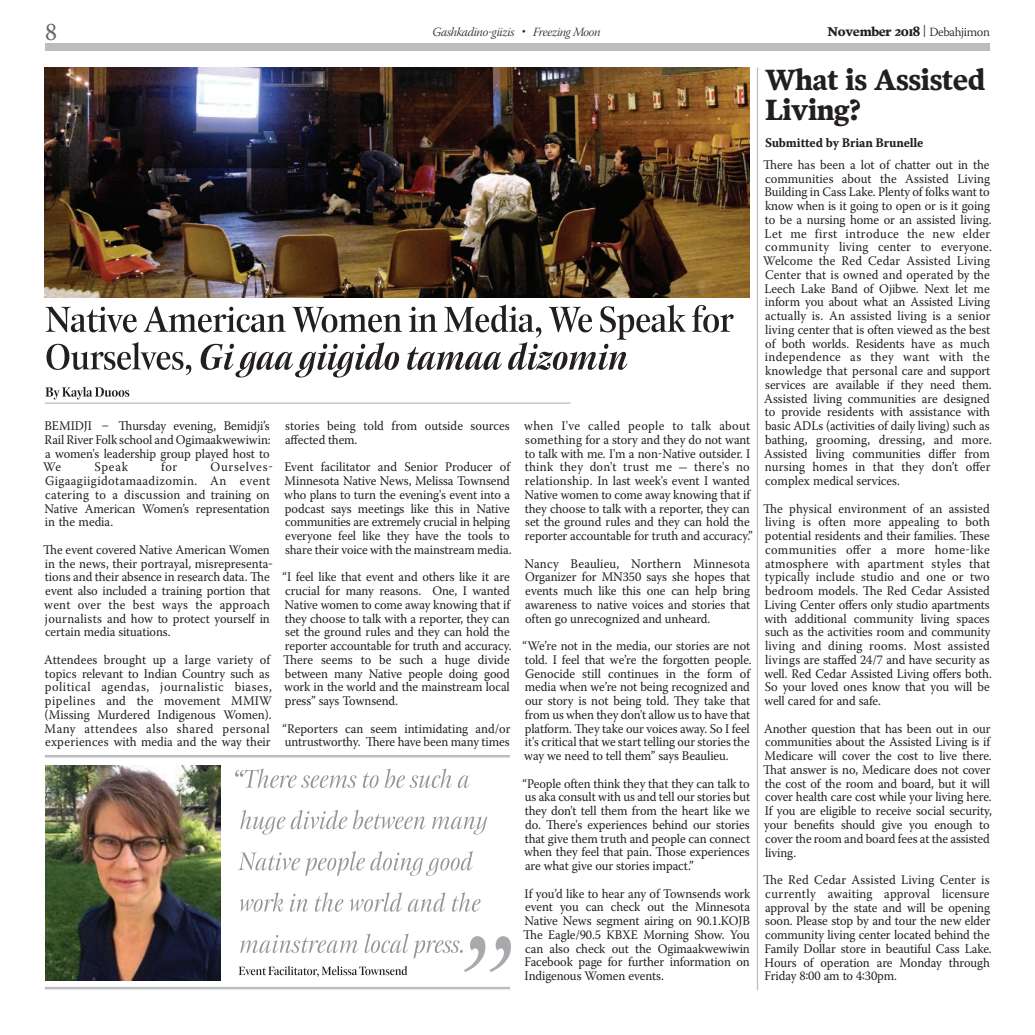
<style>
.page{position:relative;width:1035px;height:1035px;background:#fff}
.page>*{position:absolute;margin:0;border:0;box-sizing:border-box;transform-origin:0 0}
.t1{font:italic 142.5px "New Esprit ITC Disp Pro";color:#a8a9ad}
.t2{font:700 28.75px/30px "Poynter Text";letter-spacing:-.015em;color:#231f20;scale:.95 1}
.t3{font:25px "Warnock Pro";color:#636366;scale:.95 1}
.t4{font:13.12px/13.8px "Warnock Pro";letter-spacing:-.01em;color:#231f20;scale:.95 1}
.t5{font:13.12px/13.8px "Warnock Pro";letter-spacing:.01em;color:#231f20;scale:.95 1}
.t6{font:13.12px/13.8px "Warnock Pro";letter-spacing:.02em;color:#231f20;scale:.95 1}
.t7{font:13.12px "Warnock Pro Bold Capt";letter-spacing:-.015em;color:#231f20;scale:.95 1}
.t8{font:12.5px "Warnock Pro Light It Subh";letter-spacing:-.025em;color:#231f20}
.t9{font:700 12.5px "Poynter Text";letter-spacing:-.025em;color:#231f20}
.s1{font-family:"Warnock Pro";font-weight:300}
</style>
<div class="page">
<div style="left:45px;top:43px;width:945px;height:8px;background:#bcbdc0"></div>
<img style="left:45px;top:765px;width:175px;height:215px">
<svg style="left:46px;top:304px;width:688px;height:73px"></svg>
<svg style="left:240px;top:933px;width:223px;height:25px"></svg>
<svg style="left:239px;top:892px;width:242px;height:20px"></svg>
<svg style="left:238px;top:851px;width:235px;height:25px"></svg>
<svg style="left:240px;top:810px;width:247px;height:25px"></svg>
<svg style="left:235px;top:768px;width:234px;height:20px"></svg>
<svg style="left:45px;top:387px;width:84px;height:12px"></svg>
<svg style="left:239px;top:966px;width:168px;height:11px"></svg>
<hr style="left:45px;top:755px;width:465px;height:3px;background:#bcbdc0">
<hr style="left:45px;top:987px;width:465px;height:2px;background:#bcbdc0">
<img style="left:45px;top:68px;width:705px;height:229px">
<hr style="left:45px;top:403px;width:525px;height:1px;background:#bcbdc0">
<hr style="left:757px;top:68px;width:1px;height:921px;background:#bcbdc0">
<h3 class="t3" style="left:45px;top:17px;width:14px">8</h3>
<p class="t8" style="left:433px;top:25px;width:170px">Gashkadino-giizis • Freezing Moon</p>
<p class="t9" style="left:828px;top:26px;width:164px">November 2018 <span class="s1">| Debahjimon</span></p>
<p class="t4" style="left:43px;top:419px;width:241px;text-align:justify">BEMIDJI – Thursday evening, Bemidji’s Rail River Folk school and Ogimaakwewiwin: a women's leadership group played host to We</p>
<p class="t6" style="left:45px;top:460px;width:242px;text-indent:166px">Ourselves-<br>Gigaagiigidotamaadizomin. An event catering to a discussion and training on<br>Native American Women’s representation in the media.</p>
<p class="t4" style="left:43px;top:542px;width:243px">The event covered Native American Women in the news, their portrayal, misrepresenta&shy;tions and their absence in research data. The event also included a training portion that went over the best ways the approach journalists and how to protect yourself in certain media situations.</p>
<p class="t5" style="left:44px;top:652px;width:241px">Attendees brought up a large variety of topics relevant to Indian Country such as political agendas, journalistic biases, pipelines and the movement MMIW (Missing Murdered Indigenous Women).<br>Many attendees also shared personal experiences with media and the way their</p>
<p class="t4" style="left:94px;top:460px;width:37px">Speak</p>
<p class="t4" style="left:161px;top:460px;width:19px">for</p>
<p class="t4" style="left:285px;top:419px;width:238px">stories being told from outside sources affected them.</p>
<p class="t4" style="left:284px;top:460px;width:241px">Event facilitator and Senior Producer of Minnesota Native News, Melissa Townsend who plans to turn the evening's event into a podcast says meetings like this in Native communities are extremely crucial in helping everyone feel like they have the tools to share their voice with the mainstream media.</p>
<p class="t4" style="left:283px;top:570px;width:243px">“I feel like that event and others like it are crucial for many reasons. One, I wanted Native women to come away knowing that if they choose to talk with a reporter, they can set the ground rules and they can hold the reporter accountable for truth and accuracy.<br>There seems to be such a huge divide between many Native people doing good work in the world and the mainstream local press” says Townsend.</p>
<p class="t4" style="left:283px;top:721px;width:241px">“Reporters can seem intimidating and/or untrustworthy. There have been many times</p>
<h1 class="t1" style="left:452px;top:891px;width:57px">”</h1>
<p class="t4" style="left:524px;top:419px;width:242px">when I've called people to talk about something for a story and they do not want to talk with me. I'm a non-Native outsider. I think they don't trust me - there's no relationship. In last week's event I wanted Native women to come away knowing that if they choose to talk with a reporter, they can set the ground rules and they can hold the reporter accountable for truth and accuracy.”</p>
<p class="t4" style="left:525px;top:556px;width:239px;text-align:justify">Nancy Beaulieu, Northern Minnesota Organizer for MN350 says she hopes that events much like this one can help bring awareness to native voices and stories that often go unrecognized and unheard.</p>
<p class="t4" style="left:523px;top:639px;width:243px">“We’re not in the media, our stories are not told. I feel that we’re the forgotten people.<br>Genocide still continues in the form of media when we’re not being recognized and our story is not being told. They take that from us when they don't allow us to have that platform. They take our voices away. So I feel it's critical that we start telling our stories the way we need to tell them” says Beaulieu.</p>
<p class="t4" style="left:522px;top:776px;width:241px;text-align:justify">“People often think they that they can talk to us aka consult with us and tell our stories but they don't tell them from the heart like we do. There's experiences behind our stories that give them truth and people can connect when they feel that pain. Those experiences are what give our stories impact.”</p>
<p class="t4" style="left:523px;top:886px;width:241px;text-align:justify">If you’d like to hear any of Townsends work event you can check out the Minnesota Native News segment airing on 90.1.KOJB The Eagle/90.5 KBXE Morning Show. You can also check out the Ogimaakwewiwin Facebook page for further information on Indigenous Women events.</p>
<h2 class="t2" style="left:765px;top:67px;width:233px">What is Assisted<br>Living?</h2>
<p class="t7" style="left:765px;top:134px;width:168px">Submitted by Brian Brunelle</p>
<p class="t4" style="left:763px;top:157px;width:242px">There has been a lot of chatter out in the communities about the Assisted Living Building in Cass Lake. Plenty of folks want to know when is it going to open or is it going to be a nursing home or an assisted living.<br>Let me first introduce the new elder community living center to everyone.<br>Welcome the Red Cedar Assisted Living Center that is owned and operated by the Leech Lake Band of Ojibwe. Next let me inform you about what an Assisted Living actually is. An assisted living is a senior living center that is often viewed as the best of both worlds. Residents have as much independence as they want with the knowledge that personal care and support services are available if they need them.<br>Assisted living communities are designed to provide residents with assistance with basic ADLs (activities of daily living) such as bathing, grooming, dressing, and more.<br>Assisted living communities differ from nursing homes in that they don’t offer complex medical services.</p>
<p class="t4" style="left:763px;top:501px;width:242px">The physical environment of an assisted living is often more appealing to both potential residents and their families. These communities offer a more home-like atmosphere with apartment styles that typically include studio and one or two bedroom models. The Red Cedar Assisted Living Center offers only studio apartments with additional community living spaces such as the activities room and community living and dining rooms. Most assisted livings are staffed 24/7 and have security as well. Red Cedar Assisted Living offers both.<br>So your loved ones know that you will be well cared for and safe.</p>
<p class="t4" style="left:763px;top:721px;width:242px">Another question that has been out in our communities about the Assisted Living is if Medicare will cover the cost to live there.<br>That answer is no, Medicare does not cover the cost of the room and board, but it will cover health care cost while your living here.<br>If you are eligible to receive social security, your benefits should give you enough to cover the room and board fees at the assisted living.</p>
<p class="t4" style="left:763px;top:873px;width:242px">The Red Cedar Assisted Living Center is currently awaiting approval licensure approval by the state and will be opening soon. Please stop by and tour the new elder community living center located behind the Family Dollar store in beautiful Cass Lake.<br>Hours of operation are Monday through Friday 8:00 am to 4:30pm.</p>
</div>
